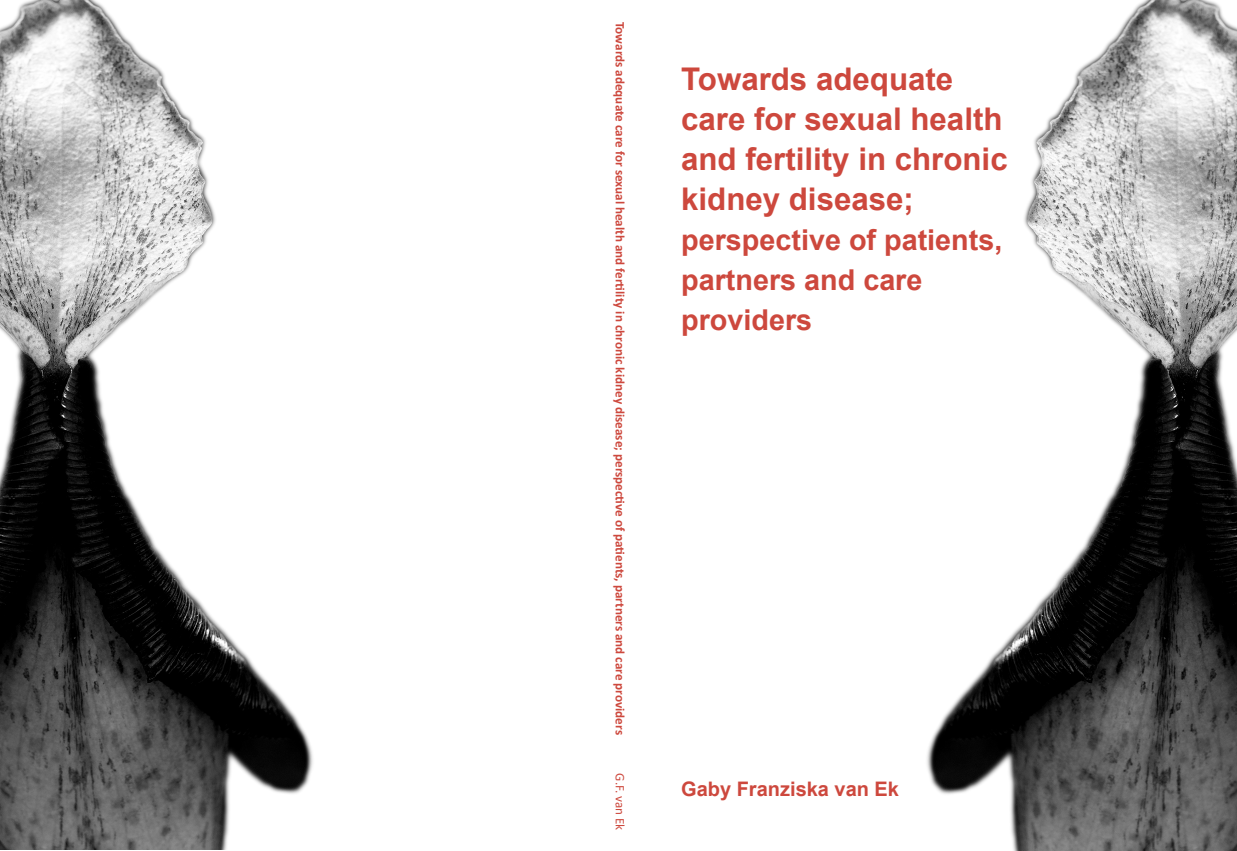
<style>
.page{position:relative;width:1237px;height:851px;background:#fff}
.page>*{position:absolute;margin:0;border:0;box-sizing:border-box;transform-origin:0 0}
.t1{font:700 31.25px/40px "Arial";color:#cd483d}
.t2{font:700 28.75px/40px "Arial";color:#cd483d}
.t3{font:700 20px "Arial";color:#cd483d}
.t4{font:700 13.12px "Calibri";color:#cd483d}
.t5{font:13.12px "Calibri";color:#cd483d}
</style>
<div class="page">
<img style="left:927px;top:0;width:310px;height:850px">
<img style="left:0;top:0;width:313px;height:849px">
<p class="t4" style="left:629px;top:22px;width:714px;rotate:90deg">Towards adequate care for sexual health and fertility in chronic kidney disease; perspective of patients, partners and care providers</p>
<p class="t5" style="left:629px;top:773px;width:58px;rotate:90deg">G.F. van Ek</p>
<h3 class="t3" style="left:681px;top:775px;width:219px">Gaby Franziska van Ek</h3>
<h1 class="t1" style="left:681px;top:59px;width:328px">Towards adequate care for sexual health and fertility in chronic kidney disease;</h1>
<h2 class="t2" style="left:681px;top:220px;width:323px">perspective of patients, partners and care providers</h2>
</div>
